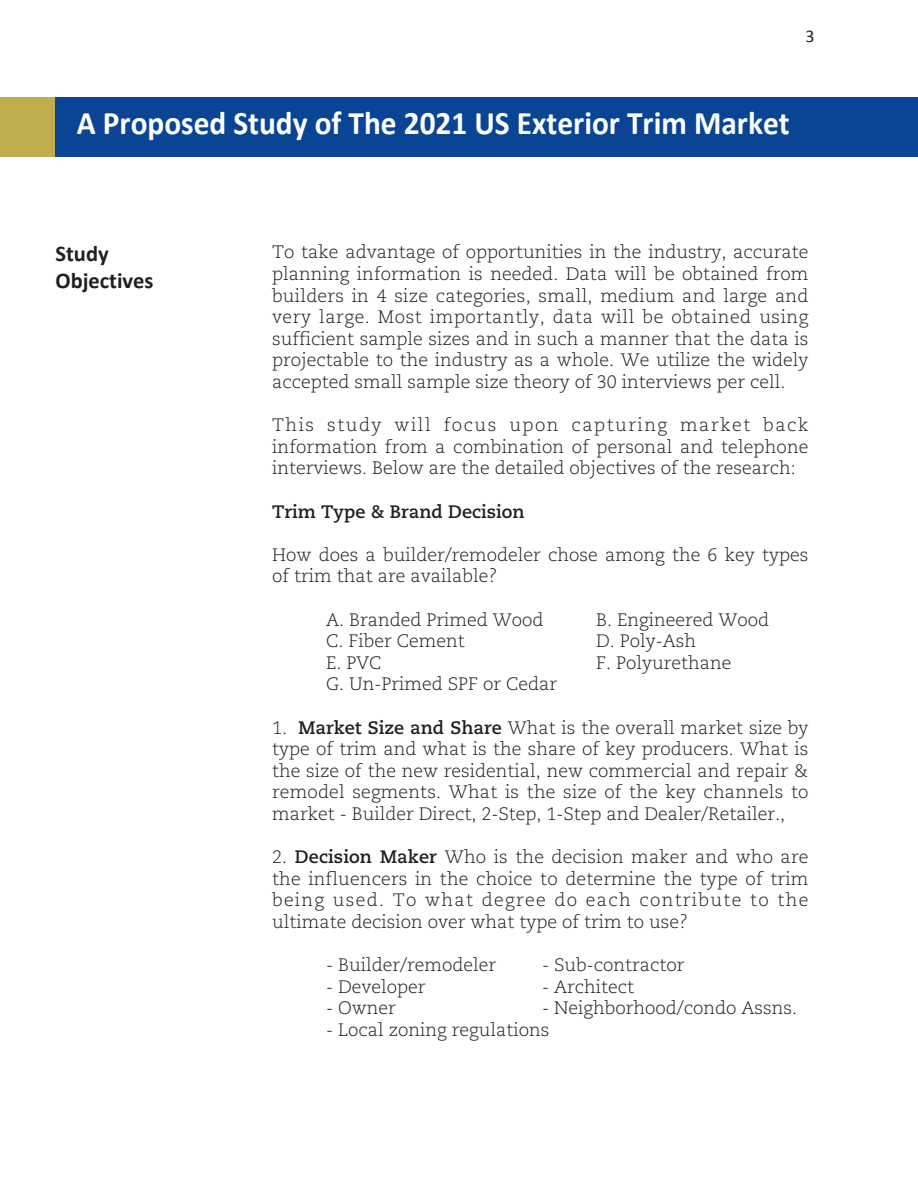
<style>
.page{position:relative;width:918px;height:1188px;background:#fff}
.page>*{position:absolute;margin:0;border:0;box-sizing:border-box;transform-origin:0 0}
.t1{font:700 33px "Calibri";color:#fff;scale:.95 1}
.t2{font:700 22.5px/27px "Calibri";color:#231f20}
.t3{font:300 18px/21.6px "Caecilia LT Std";color:#231f20;text-align:justify}
.t4{font:700 18px "Caecilia LT Std";color:#231f20}
.t5{font:18px "Calibri";color:#231f20}
.s1{font-weight:700}
</style>
<div class="page">
<div style="left:54px;top:97px;width:864px;height:59px;background:#094594"></div>
<div style="left:0;top:97px;width:54px;height:59px;background:#c2ac50"></div>
<p class="t5" style="left:805px;top:25px;width:11px">3</p>
<h1 class="t1" style="left:77px;top:103px;width:752px">A Proposed Study of The 2021 US Exterior Trim Market</h1>
<p class="t2" style="left:56px;top:240px;width:100px">Study<br>Objectives</p>
<p class="t3" style="left:272px;top:243px;width:538px">To take advantage of opportunities in the industry, accurate planning information is needed. Data will be obtained from builders in 4 size categories, small, medium and large and very large. Most importantly, data will be obtained using sufficient sample sizes and in such a manner that the data is projectable to the industry as a whole. We utilize the widely accepted small sample size theory of 30 interviews per cell.</p>
<p class="t3" style="left:272px;top:416px;width:538px">This study will focus upon capturing market back information from a combination of personal and telephone interviews. Below are the detailed objectives of the research:</p>
<p class="t4" style="left:272px;top:504px;width:254px">Trim Type &amp; Brand Decision</p>
<p class="t3" style="left:272px;top:545px;width:538px">How does a builder/remodeler chose among the 6 key types of trim that are available?</p>
<p class="t3" style="left:326px;top:610px;width:219px">A. Branded Primed Wood</p>
<p class="t3" style="left:596px;top:610px;width:174px">B. Engineered Wood</p>
<p class="t3" style="left:326px;top:632px;width:140px">C. Fiber Cement</p>
<p class="t3" style="left:596px;top:632px;width:102px">D. Poly-Ash</p>
<p class="t3" style="left:326px;top:653px;width:57px">E. PVC</p>
<p class="t3" style="left:596px;top:653px;width:137px">F. Polyurethane</p>
<p class="t3" style="left:326px;top:675px;width:233px">G. Un-Primed SPF or Cedar</p>
<p class="t3" style="left:272px;top:718px;width:538px">1. <span class="s1">Market Size and Share</span> What is the overall market size by type of trim and what is the share of key producers. What is the size of the new residential, new commercial and repair &amp; remodel segments. What is the size of the key channels to market - Builder Direct, 2-Step, 1-Step and Dealer/Retailer.,</p>
<p class="t3" style="left:272px;top:848px;width:538px">2. <span class="s1">Decision Maker</span> Who is the decision maker and who are the influencers in the choice to determine the type of trim being used. To what degree do each contribute to the ultimate decision over what type of trim to use?</p>
<p class="t3" style="left:326px;top:956px;width:172px">- Builder/remodeler</p>
<p class="t3" style="left:542px;top:956px;width:144px">- Sub-contractor</p>
<p class="t3" style="left:326px;top:977px;width:101px">- Developer</p>
<p class="t3" style="left:542px;top:977px;width:94px">- Architect</p>
<p class="t3" style="left:326px;top:999px;width:71px">- Owner</p>
<p class="t3" style="left:542px;top:999px;width:256px">- Neighborhood/condo Assns.</p>
<p class="t3" style="left:326px;top:1021px;width:225px">- Local zoning regulations</p>
</div>
